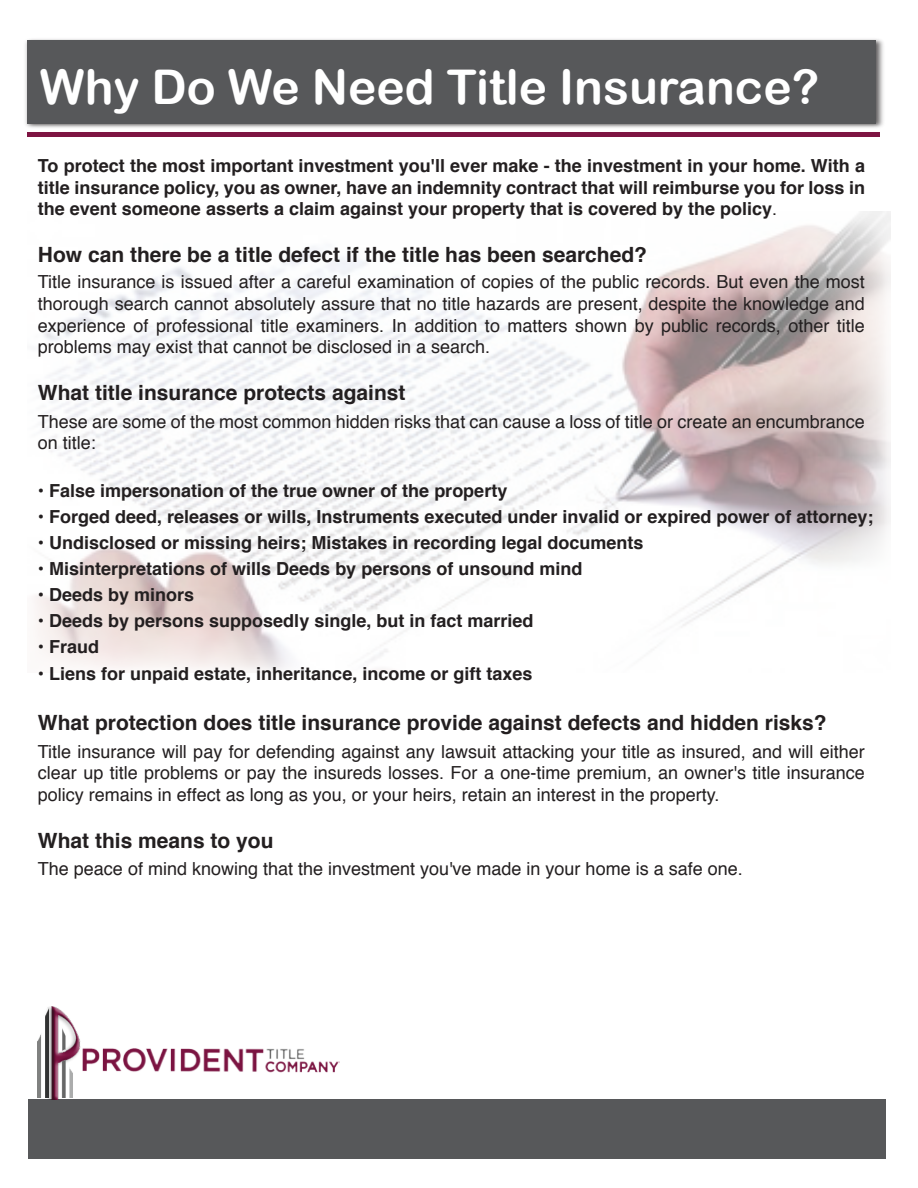
<style>
.page{position:relative;width:918px;height:1188px;background:#fff}
.page>*{position:absolute;margin:0;border:0;box-sizing:border-box;transform-origin:0 0}
.t1{font:47.85px "Arial Rounded MT Bold";color:#fff}
.t2{font:700 21px "Helvetica";color:#231f20}
.t3{font:18px/21.6px "Helvetica";color:#231f20;text-align:justify}
.t4{font:700 18px/21.6px "Helvetica";color:#231f20;text-align:justify}
.s1{font-weight:400}
</style>
<div class="page">
<img style="left:35px;top:211px;width:856px;height:461px">
<img style="left:25px;top:39px;width:859px;height:89px">
<div style="left:28px;top:40px;width:848px;height:83px;background:#57585a"></div>
<div style="left:28px;top:1100px;width:858px;height:59px;background:#57585a"></div>
<hr style="left:28px;top:132px;width:852px;height:4px;background:#7e1442">
<img style="left:37px;top:1040px;width:44px;height:59px">
<img style="left:38px;top:1006px;width:42px;height:92px">
<img style="left:73px;top:1042px;width:267px;height:39px">
<h1 class="t1" style="left:40px;top:59px;width:781px">Why Do We Need Title Insurance?</h1>
<p class="t4" style="left:38px;top:155px;width:829px">To protect the most important investment you'll ever make - the investment in your home. With a title insurance policy, you as owner, have an indemnity contract that will reimburse you for loss in the event someone asserts a claim against your property that is covered by the policy<span class="s1">.</span></p>
<p class="t2" style="left:38px;top:238px;width:611px">How can there be a title defect if the title has been searched?</p>
<p class="t3" style="left:38px;top:272px;width:829px">Title insurance is issued after a careful examination of copies of the public records. But even the most thorough search cannot absolutely assure that no title hazards are present, despite the knowledge and experience of professional title examiners. In addition to matters shown by public records, other title problems may exist that cannot be disclosed in a search.</p>
<p class="t2" style="left:38px;top:376px;width:369px">What title insurance protects against</p>
<p class="t3" style="left:38px;top:411px;width:829px">These are some of the most common hidden risks that can cause a loss of title or create an encumbrance on title:</p>
<p class="t4" style="left:38px;top:480px;width:471px">• False impersonation of the true owner of the property</p>
<p class="t4" style="left:38px;top:506px;width:837px">• Forged deed, releases or wills, Instruments executed under invalid or expired power of attorney;</p>
<p class="t4" style="left:38px;top:532px;width:607px">• Undisclosed or missing heirs; Mistakes in recording legal documents</p>
<p class="t4" style="left:38px;top:558px;width:546px">• Misinterpretations of wills Deeds by persons of unsound mind</p>
<p class="t4" style="left:38px;top:584px;width:158px">• Deeds by minors</p>
<p class="t4" style="left:38px;top:610px;width:497px">• Deeds by persons supposedly single, but in fact married</p>
<p class="t4" style="left:38px;top:637px;width:63px">• Fraud</p>
<p class="t4" style="left:38px;top:663px;width:496px">• Liens for unpaid estate, inheritance, income or gift taxes</p>
<p class="t2" style="left:38px;top:706px;width:790px">What protection does title insurance provide against defects and hidden risks?</p>
<p class="t3" style="left:38px;top:741px;width:829px">Title insurance will pay for defending against any lawsuit attacking your title as insured, and will either clear up title problems or pay the insureds losses. For a one-time premium, an owner's title insurance policy remains in effect as long as you, or your heirs, retain an interest in the property.</p>
<p class="t2" style="left:38px;top:823px;width:237px">What this means to you</p>
<p class="t3" style="left:38px;top:859px;width:706px">The peace of mind knowing that the investment you've made in your home is a safe one.</p>
</div>
